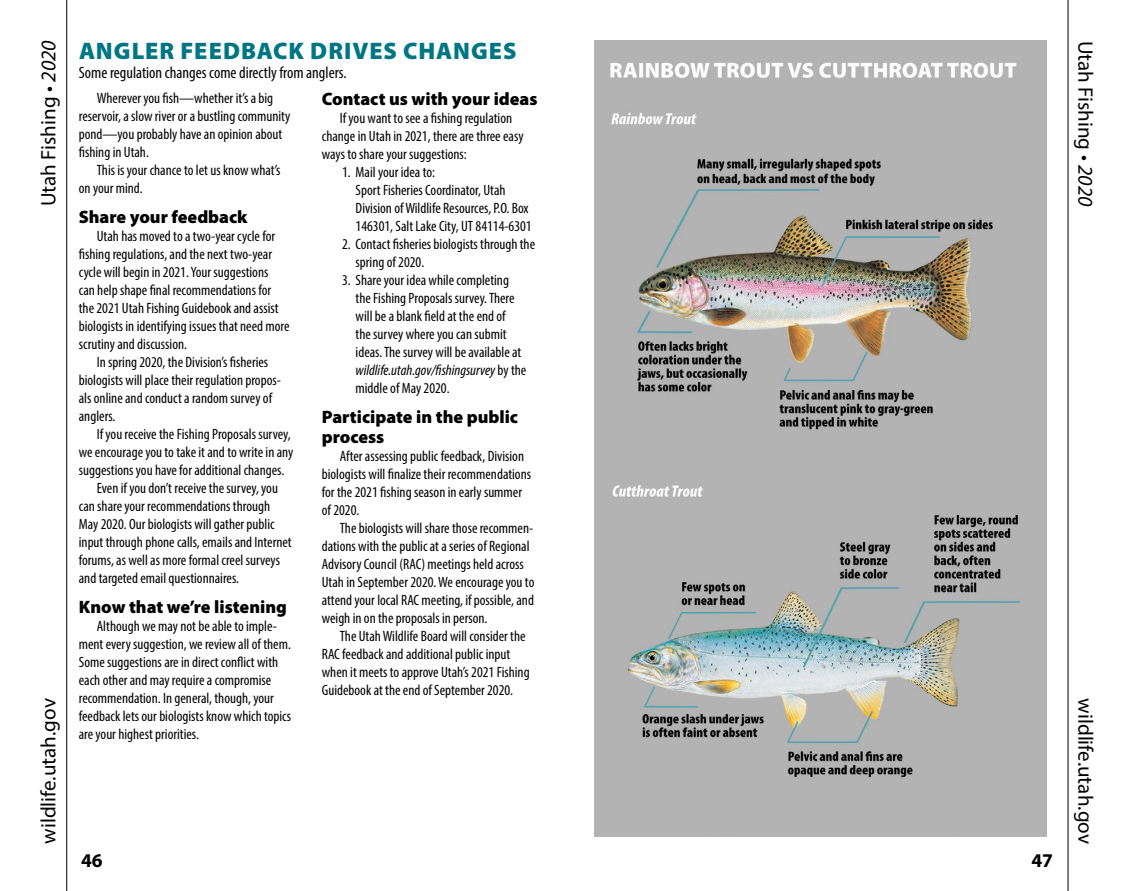
<style>
.page{position:relative;width:1134px;height:891px;background:#fff}
.page>*{position:absolute;margin:0;border:0;box-sizing:border-box;transform-origin:0 0}
.t1{font:900 24px "Myriad Pro";letter-spacing:.04em;color:#007685}
.t2{font:21px "Myriad Pro";color:#000}
.t3{font:700 19.5px "Myriad Pro";color:#000}
.t4{font:900 18px/19.5px "Myriad Pro";color:#000}
.t5{font:condensed 16.5px "Myriad Pro";color:#000}
.t6{font:condensed 15px/18px "Myriad Pro";color:#000}
.s1{font-style:italic}
</style>
<div class="page">
<hr style="left:66px;top:0;width:1px;height:891px;background:#000">
<hr style="left:1068px;top:0;width:1px;height:891px;background:#000">
<img style="left:594px;top:40px;width:452px;height:796px">
<h2 class="t2" style="left:35px;top:206px;width:167px;rotate:-90deg">Utah Fishing • <span class="s1">2020</span></h2>
<h2 class="t2" style="left:35px;top:844px;width:147px;rotate:-90deg">wildlife.utah.gov</h2>
<h1 class="t1" style="left:79px;top:37px;width:439px">ANGLER FEEDBACK DRIVES CHANGES</h1>
<p class="t5" style="left:79px;top:63px;width:269px">Some regulation changes come directly from anglers.</p>
<p class="t6" style="left:79px;top:88px;width:213px;text-indent:18px">Wherever you fish—whether it’s a big reservoir, a slow river or a bustling community pond—you probably have an opinion about fishing in Utah.</p>
<p class="t6" style="left:79px;top:160px;width:203px;text-indent:18px">This is your chance to let us know what’s on your mind.</p>
<p class="t4" style="left:79px;top:207px;width:170px">Share your feedback</p>
<p class="t6" style="left:79px;top:227px;width:212px;text-indent:18px">Utah has moved to a two-year cycle for fishing regulations, and the next two-year cycle will begin in 2021. Your suggestions<br>can help shape final recommendations for the 2021 Utah Fishing Guidebook and assist biologists in identifying issues that need more scrutiny and discussion.</p>
<p class="t6" style="left:79px;top:353px;width:204px;text-indent:18px">In spring 2020, the Division’s fisheries biologists will place their regulation propos&shy;als online and conduct a random survey of anglers.</p>
<p class="t6" style="left:97px;top:425px;width:195px">If you receive the Fishing Proposals survey,</p>
<p class="t6" style="left:79px;top:443px;width:216px">we encourage you to take it and to write in any</p>
<p class="t6" style="left:79px;top:461px;width:207px">suggestions you have for additional changes.</p>
<p class="t6" style="left:97px;top:479px;width:183px">Even if you don’t receive the survey, you</p>
<p class="t6" style="left:79px;top:497px;width:193px">can share your recommendations through</p>
<p class="t6" style="left:79px;top:515px;width:197px">May 2020. Our biologists will gather public</p>
<p class="t6" style="left:79px;top:533px;width:214px">input through phone calls, emails and Internet</p>
<p class="t6" style="left:79px;top:551px;width:203px">forums, as well as more formal creel surveys</p>
<p class="t6" style="left:79px;top:569px;width:162px">and targeted email questionnaires.</p>
<p class="t4" style="left:79px;top:597px;width:210px">Know that we’re listening</p>
<p class="t6" style="left:79px;top:617px;width:214px;text-indent:18px">Although we may not be able to imple&shy;ment every suggestion, we review all of them.<br>Some suggestions are in direct conflict with each other and may require a compromise recommendation. In general, though, your feedback lets our biologists know which topics are your highest priorities.</p>
<p class="t4" style="left:322px;top:89px;width:217px">Contact us with your ideas</p>
<p class="t6" style="left:322px;top:109px;width:203px;text-indent:18px">If you want to see a fishing regulation change in Utah in 2021, there are three easy ways to share your suggestions:</p>
<p class="t6" style="left:356px;top:163px;width:178px;text-indent:-14px">1. Mail your idea to:<br>Sport Fisheries Coordinator, Utah Division of Wildlife Resources, P.O. Box 146301, Salt Lake City, UT 84114-6301</p>
<p class="t6" style="left:356px;top:235px;width:181px;text-indent:-14px">2. Contact fisheries biologists through the spring of 2020.</p>
<p class="t6" style="left:356px;top:271px;width:172px;text-indent:-14px">3. Share your idea while completing the Fishing Proposals survey. There will be a blank field at the end of<br>the survey where you can submit ideas. The survey will be available at <span class="s1">wildlife.utah.gov/fishingsurvey</span> by the middle of May 2020.</p>
<p class="t4" style="left:322px;top:408px;width:198px">Participate in the public process</p>
<p class="t6" style="left:322px;top:447px;width:211px;text-indent:18px">After assessing public feedback, Division biologists will finalize their recommendations for the 2021 fishing season in early summer of 2020.</p>
<p class="t6" style="left:322px;top:519px;width:214px;text-indent:18px">The biologists will share those recommen&shy;dations with the public at a series of Regional Advisory Council (RAC) meetings held across Utah in September 2020. We encourage you to attend your local RAC meeting, if possible, and weigh in on the proposals in person.</p>
<p class="t6" style="left:322px;top:627px;width:209px;text-indent:18px">The Utah Wildlife Board will consider the RAC feedback and additional public input when it meets to approve Utah’s 2021 Fishing Guidebook at the end of September 2020.</p>
<h3 class="t3" style="left:81px;top:848px;width:23px">46</h3>
<h2 class="t2" style="left:1099px;top:40px;width:167px;rotate:90deg">Utah Fishing • <span class="s1">2020</span></h2>
<h3 class="t3" style="left:1031px;top:848px;width:23px">47</h3>
<h2 class="t2" style="left:1099px;top:698px;width:147px;rotate:90deg">wildlife.utah.gov</h2>
</div>
